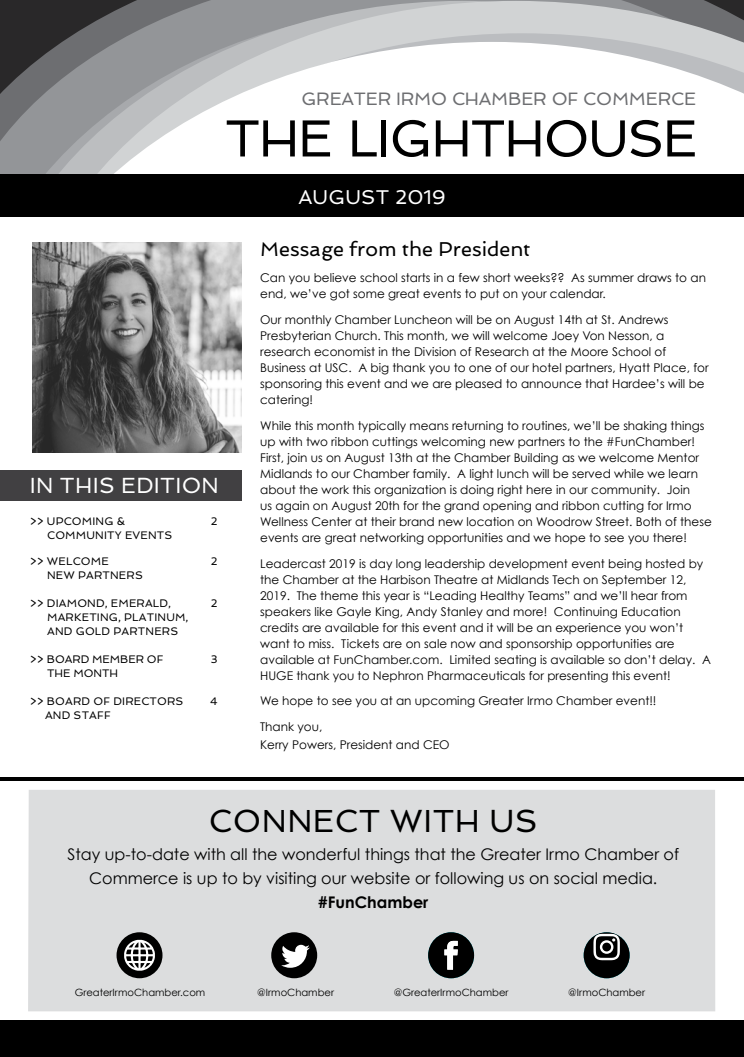
<style>
.page{position:relative;width:744px;height:1057px;background:#fff}
.page>*{position:absolute;margin:0;border:0;box-sizing:border-box;transform-origin:0 0}
.t1{font:52.1px "Spinnaker";letter-spacing:-.03em;color:#000}
.t2{font:32px "Spinnaker";letter-spacing:.015em;color:#000}
.t3{font:22px "Spinnaker";letter-spacing:.015em;color:#fff}
.t4{font:20px "Spinnaker";color:#000}
.t5{font:20px "Spinnaker";letter-spacing:.015em;color:#fff}
.t6{font:18px "Spinnaker";letter-spacing:-.01em;color:#6d6e71}
.t7{font:16px/24px "Century Gothic";color:#000;text-align:center}
.t8{font:700 16px "Century Gothic";color:#000}
.t9{font:12px/16px "Century Gothic";color:#000}
.t10{font:11px/14px "Spinnaker";letter-spacing:.015em;color:#000}
.t11{font:11px "Spinnaker";letter-spacing:-.005em;color:#000}
.t12{font:10px "Century Gothic";color:#000}
</style>
<div class="page">
<div style="left:0;top:1020px;width:744px;height:36px;background:#000"></div>
<svg style="left:16px;top:1px;width:728px;height:41px;background:#97989a"></svg>
<svg style="left:22px;top:33px;width:722px;height:9px;background:#abadaf"></svg>
<svg style="left:0;top:42px;width:744px;height:132px"></svg>
<div style="left:0;top:174px;width:744px;height:42px;background:#000"></div>
<img style="left:32px;top:243px;width:209px;height:209px">
<div style="left:0;top:470px;width:241px;height:30px;background:#414042"></div>
<hr style="left:0;top:777px;width:744px;height:3px;background:#000">
<div style="left:28px;top:790px;width:687px;height:220px;background:#dcddde"></div>
<div style="left:117px;top:931px;width:45px;height:46px;background:#000;border-radius:50%"></div>
<svg style="left:124px;top:939px;width:31px;height:31px"></svg>
<div style="left:428px;top:931px;width:46px;height:46px;background:#000;border-radius:50%"></div>
<svg style="left:444px;top:940px;width:14px;height:29px"></svg>
<div style="left:584px;top:931px;width:46px;height:46px;background:#000;border-radius:50%"></div>
<div style="left:271px;top:931px;width:46px;height:46px;background:#000;border-radius:50%"></div>
<svg style="left:281px;top:944px;width:29px;height:23px"></svg>
<svg style="left:593px;top:933px;width:27px;height:26px"></svg>
<h3 class="t6" style="left:301px;top:88px;width:396px">GREATER IRMO CHAMBER OF COMMERCE</h3>
<h1 class="t1" style="left:225px;top:107px;width:474px">THE LIGHTHOUSE</h1>
<h3 class="t3" style="left:30px;top:472px;width:191px">IN THIS EDITION</h3>
<p class="t10" style="left:30px;top:514px;width:97px">&gt;&gt; UPCOMING &amp;</p>
<p class="t10" style="left:211px;top:514px;width:8px">2</p>
<p class="t10" style="left:47px;top:528px;width:127px">COMMUNITY EVENTS</p>
<p class="t10" style="left:30px;top:554px;width:81px">&gt;&gt; WELCOME</p>
<p class="t10" style="left:211px;top:554px;width:8px">2</p>
<p class="t10" style="left:47px;top:568px;width:97px">NEW PARTNERS</p>
<p class="t10" style="left:30px;top:596px;width:143px">&gt;&gt; DIAMOND, EMERALD,</p>
<p class="t10" style="left:211px;top:596px;width:8px">2</p>
<p class="t10" style="left:47px;top:610px;width:143px">MARKETING, PLATINUM,<br>AND GOLD PARTNERS</p>
<p class="t11" style="left:30px;top:652px;width:135px">&gt;&gt; BOARD MEMBER OF</p>
<p class="t10" style="left:211px;top:652px;width:8px">3</p>
<p class="t11" style="left:47px;top:666px;width:72px">THE MONTH</p>
<p class="t10" style="left:30px;top:694px;width:155px">&gt;&gt; BOARD OF DIRECTORS</p>
<p class="t10" style="left:210px;top:694px;width:9px">4</p>
<p class="t10" style="left:45px;top:708px;width:67px">AND STAFF</p>
<h3 class="t5" style="left:298px;top:185px;width:149px">AUGUST 2019</h3>
<h3 class="t4" style="left:260px;top:237px;width:272px">Message from the President</h3>
<p class="t9" style="left:260px;top:269px;width:447px">Can you believe school starts in a few short weeks?? As summer draws to an end, we’ve got some great events to put on your calendar.</p>
<p class="t9" style="left:260px;top:311px;width:450px">Our monthly Chamber Luncheon will be on August 14th at St. Andrews Presbyterian Church. This month, we will welcome Joey Von Nesson, a research economist in the Division of Research at the Moore School of Business at USC. A big thank you to one of our hotel partners, Hyatt Place, for sponsoring this event and we are pleased to announce that Hardee’s will be catering!</p>
<p class="t9" style="left:260px;top:417px;width:453px">While this month typically means returning to routines, we’ll be shaking things up with two ribbon cuttings welcoming new partners to the #FunChamber!<br>First, join us on August 13th at the Chamber Building as we welcome Mentor Midlands to our Chamber family. A light lunch will be served while we learn about the work this organization is doing right here in our community. Join<br>us again on August 20th for the grand opening and ribbon cutting for Irmo Wellness Center at their brand new location on Woodrow Street. Both of these events are great networking opportunities and we hope to see you there!</p>
<p class="t9" style="left:260px;top:555px;width:452px">Leadercast 2019 is day long leadership development event being hosted by the Chamber at the Harbison Theatre at Midlands Tech on September 12, 2019. The theme this year is “Leading Healthy Teams” and we’ll hear from speakers like Gayle King, Andy Stanley and more! Continuing Education credits are available for this event and it will be an experience you won’t want to miss. Tickets are on sale now and sponsorship opportunities are available at FunChamber.com. Limited seating is available so don’t delay. A HUGE thank you to Nephron Pharmaceuticals for presenting this event!</p>
<p class="t9" style="left:260px;top:686px;width:398px;line-height:26px">We hope to see you at an upcoming Greater Irmo Chamber event!!<br>Thank you,</p>
<p class="t9" style="left:260px;top:735px;width:191px">Kerry Powers, President and CEO</p>
<h2 class="t2" style="left:209px;top:802px;width:330px">CONNECT WITH US</h2>
<h3 class="t7" style="left:68px;top:842px;width:613px">Stay up-to-date with all the wonderful things that the Greater Irmo Chamber of<br>Commerce is up to by visiting our website or following us on social media.</h3>
<h3 class="t8" style="left:318px;top:892px;width:112px">#FunChamber</h3>
<p class="t12" style="left:75px;top:985px;width:132px">GreaterIrmoChamber.com</p>
<p class="t12" style="left:257px;top:985px;width:78px">@IrmoChamber</p>
<p class="t12" style="left:394px;top:985px;width:116px">@GreaterIrmoChamber</p>
<p class="t12" style="left:568px;top:985px;width:78px">@IrmoChamber</p>
</div>
